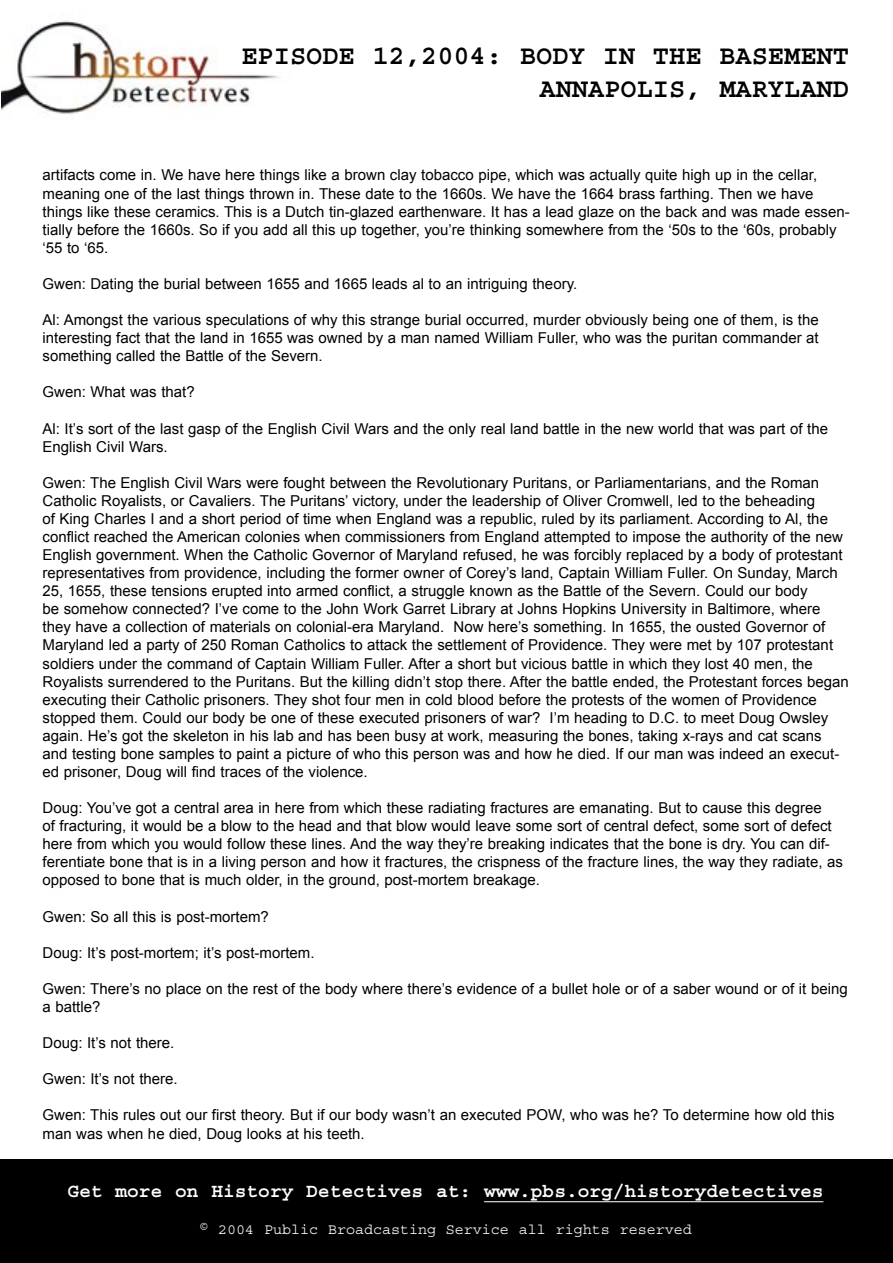
<style>
.page{position:relative;width:893px;height:1263px;background:#fff}
.page>*{position:absolute;margin:0;border:0;box-sizing:border-box;transform-origin:0 0}
.t1{font:700 27px "Courier";color:#000}
.t2{font:700 19.5px "Courier";color:#fff}
.Plain_Text{font:15px/18px "Arial";color:#000}
.t3{font:15px "Courier";color:#fff}
</style>
<div class="page">
<img style="left:1px;top:20px;width:277px;height:94px">
<div style="left:0;top:1159px;width:893px;height:104px;background:#000"></div>
<hr style="left:484px;top:1201px;width:339px;height:1px;background:#fff">
<p class="t1" style="left:241px;top:42px;width:609px">EPISODE 12,2004: BODY IN THE BASEMENT</p>
<p class="t1" style="left:539px;top:75px;width:311px">ANNAPOLIS, MARYLAND</p>
<p class="Plain_Text" style="left:43px;top:166px;width:809px">artifacts come in. We have here things like a brown clay tobacco pipe, which was actually quite high up in the cellar, meaning one of the last things thrown in. These date to the 1660s. We have the 1664 brass farthing. Then we have things like these ceramics. This is a Dutch tin-glazed earthenware. It has a lead glaze on the back and was made essen&shy;tially before the 1660s. So if you add all this up together, you’re thinking somewhere from the ‘50s to the ‘60s, probably ‘55 to ‘65.</p>
<p class="Plain_Text" style="left:43px;top:275px;width:536px">Gwen: Dating the burial between 1655 and 1665 leads al to an intriguing theory.</p>
<p class="Plain_Text" style="left:43px;top:311px;width:778px;text-align:justify">Al: Amongst the various speculations of why this strange burial occurred, murder obviously being one of them, is the interesting fact that the land in 1655 was owned by a man named William Fuller, who was the puritan commander at something called the Battle of the Severn.</p>
<p class="Plain_Text" style="left:43px;top:383px;width:154px">Gwen: What was that?</p>
<p class="Plain_Text" style="left:43px;top:419px;width:787px">Al: It’s sort of the last gasp of the English Civil Wars and the only real land battle in the new world that was part of the<br>English Civil Wars.</p>
<p class="Plain_Text" style="left:43px;top:474px;width:808px">Gwen: The English Civil Wars were fought between the Revolutionary Puritans, or Parliamentarians, and the Roman Catholic Royalists, or Cavaliers. The Puritans’ victory, under the leadership of Oliver Cromwell, led to the beheading<br>of King Charles I and a short period of time when England was a republic, ruled by its parliament. According to Al, the conflict reached the American colonies when commissioners from England attempted to impose the authority of the new English government. When the Catholic Governor of Maryland refused, he was forcibly replaced by a body of protestant representatives from providence, including the former owner of Corey’s land, Captain William Fuller. On Sunday, March 25, 1655, these tensions erupted into armed conflict, a struggle known as the Battle of the Severn. Could our body<br>be somehow connected? I’ve come to the John Work Garret Library at Johns Hopkins University in Baltimore, where they have a collection of materials on colonial-era Maryland. Now here’s something. In 1655, the ousted Governor of Maryland led a party of 250 Roman Catholics to attack the settlement of Providence. They were met by 107 protestant soldiers under the command of Captain William Fuller. After a short but vicious battle in which they lost 40 men, the Royalists surrendered to the Puritans. But the killing didn’t stop there. After the battle ended, the Protestant forces began executing their Catholic prisoners. They shot four men in cold blood before the protests of the women of Providence stopped them. Could our body be one of these executed prisoners of war? I’m heading to D.C. to meet Doug Owsley again. He’s got the skeleton in his lab and has been busy at work, measuring the bones, taking x-rays and cat scans and testing bone samples to paint a picture of who this person was and how he died. If our man was indeed an execut&shy;ed prisoner, Doug will find traces of the violence.</p>
<p class="Plain_Text" style="left:43px;top:799px;width:802px">Doug: You’ve got a central area in here from which these radiating fractures are emanating. But to cause this degree<br>of fracturing, it would be a blow to the head and that blow would leave some sort of central defect, some sort of defect here from which you would follow these lines. And the way they’re breaking indicates that the bone is dry. You can dif&shy;ferentiate bone that is in a living person and how it fractures, the crispness of the fracture lines, the way they radiate, as opposed to bone that is much older, in the ground, post-mortem breakage.</p>
<p class="Plain_Text" style="left:43px;top:907px;width:228px">Gwen: So all this is post-mortem?</p>
<p class="Plain_Text" style="left:43px;top:944px;width:274px">Doug: It’s post-mortem; it’s post-mortem.</p>
<p class="Plain_Text" style="left:43px;top:980px;width:807px">Gwen: There’s no place on the rest of the body where there’s evidence of a bullet hole or of a saber wound or of it being a battle?</p>
<p class="Plain_Text" style="left:43px;top:1034px;width:133px">Doug: It’s not there.</p>
<p class="Plain_Text" style="left:43px;top:1070px;width:137px">Gwen: It’s not there.</p>
<p class="Plain_Text" style="left:43px;top:1106px;width:794px">Gwen: This rules out our first theory. But if our body wasn’t an executed POW, who was he? To determine how old this man was when he died, Doug looks at his teeth.</p>
<h2 class="t2" style="left:68px;top:1181px;width:757px">Get more on History Detectives at: www.pbs.org/historydetectives</h2>
<p class="t3" style="left:199px;top:1221px;width:494px">© 2004 Public Broadcasting Service all rights reserved</p>
</div>
